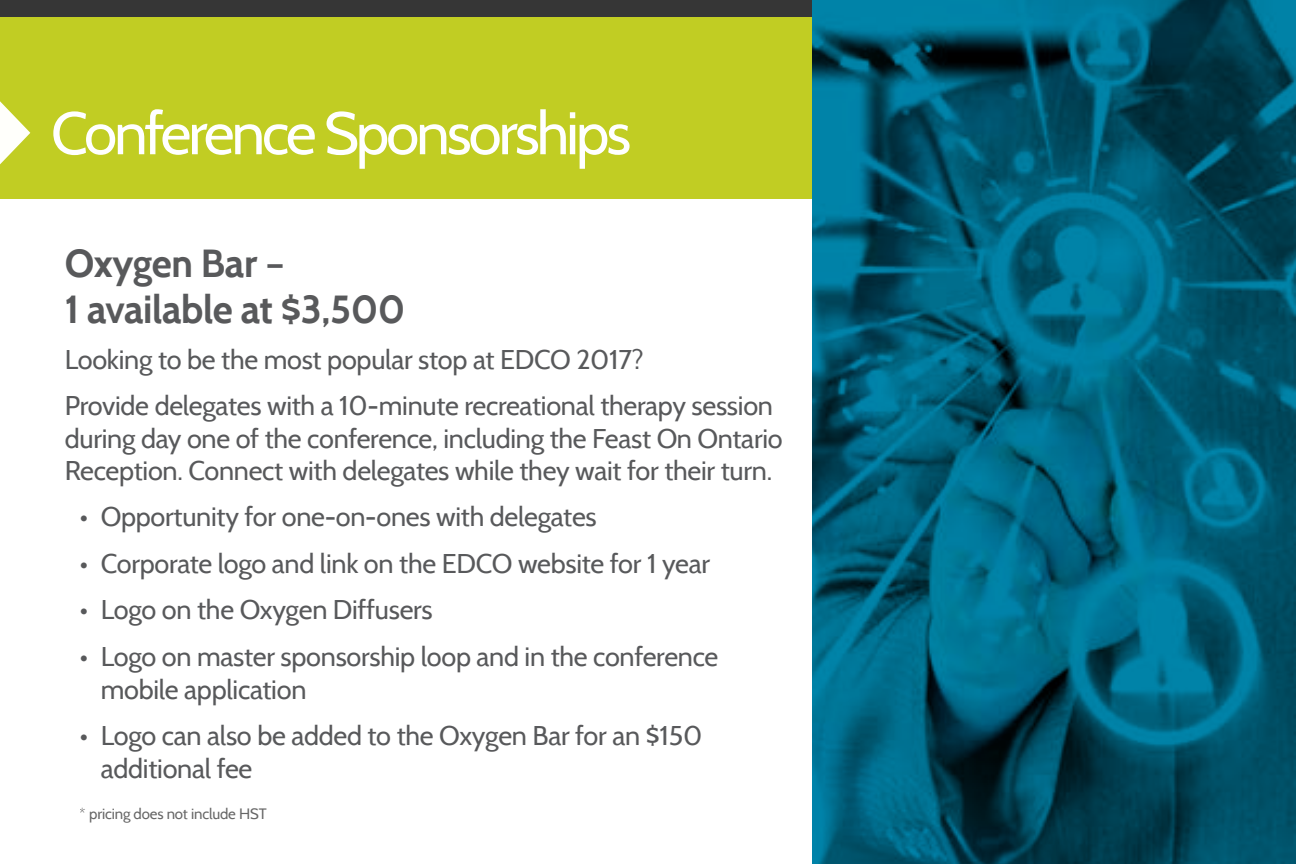
<style>
.page{position:relative;width:1296px;height:864px;background:#fff}
.page>*{position:absolute;margin:0;border:0;box-sizing:border-box;transform-origin:0 0}
.t1{font:60px "Cabin";letter-spacing:-.05em;color:#fff}
.t2{font:700 39px/46.8px "Cabin";letter-spacing:-.01em;color:#58595b}
.t3{font:27px/33px "Cabin";letter-spacing:-.01em;color:#58595b}
.t4{font:15px "Cabin";letter-spacing:-.01em;color:#000}
</style>
<div class="page">
<div style="left:0;top:0;width:812px;height:17px;background:#363636"></div>
<div style="left:0;top:17px;width:1296px;height:182px;background:#c1cd23"></div>
<img style="left:812px;top:0;width:484px;height:864px">
<svg style="left:0;top:101px;width:30px;height:63px"></svg>
<h1 class="t1" style="left:51px;top:96px;width:582px">Conference Sponsorships</h1>
<h2 class="t2" style="left:65px;top:239px;width:342px">Oxygen Bar –<br>1 available at $3,500</h2>
<p class="t3" style="left:65px;top:337px;width:710px;line-height:45.9px">Looking to be the most popular stop at EDCO 2017?<br>Provide delegates with a 10-minute recreational therapy session</p>
<p class="t3" style="left:65px;top:422px;width:719px">during day one of the conference, including the Feast On Ontario<br>Reception. Connect with delegates while they wait for their turn.</p>
<p class="t3" style="left:80px;top:500px;width:518px">• Opportunity for one-on-ones with delegates</p>
<p class="t3" style="left:80px;top:547px;width:632px">• Corporate logo and link on the EDCO website for 1 year</p>
<p class="t3" style="left:80px;top:593px;width:355px">• Logo on the Oxygen Diffusers</p>
<p class="t3" style="left:101px;top:640px;width:619px;text-indent:-21px">• Logo on master sponsorship loop and in the conference mobile application</p>
<p class="t3" style="left:101px;top:719px;width:603px;text-indent:-21px">• Logo can also be added to the Oxygen Bar for an $150 additional fee</p>
<p class="t4" style="left:80px;top:805px;width:188px">* pricing does not include HST</p>
</div>
